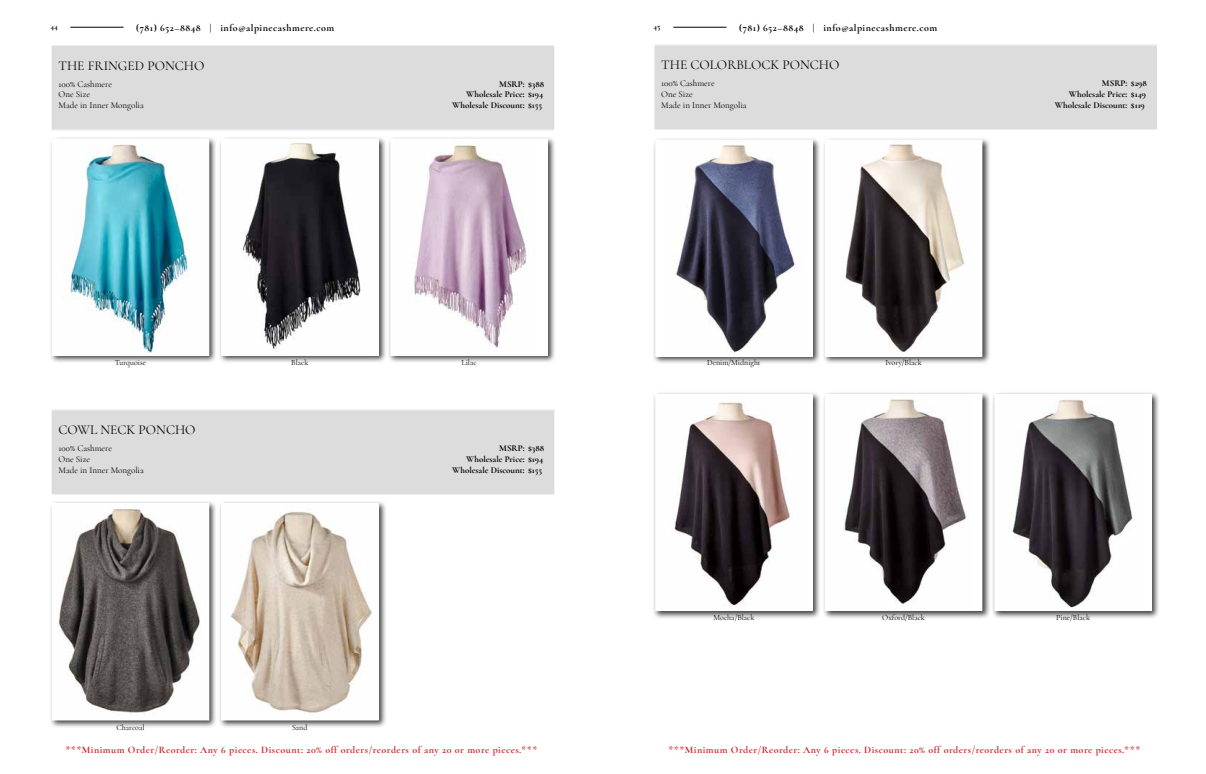
<style>
.page{position:relative;width:1206px;height:774px;background:#fff}
.page>*{position:absolute;margin:0;border:0;box-sizing:border-box;transform-origin:0 0}
.t1{font:13.5px "Cormorant";color:#000}
.t2{font:700 10px "Cormorant";letter-spacing:.05em;color:#d2232a}
.t3{font:700 10px "Cormorant";letter-spacing:.05em;color:#000}
.t4{font:700 9px/10.8px "Cormorant";color:#000;text-align:right}
.t5{font:9px/10.8px "Cormorant";color:#000}
.t6{font:8px "Cormorant";color:#000}
.t7{font:700 8px "Cormorant";color:#000}
</style>
<div class="page">
<hr style="left:70px;top:27px;width:54px;height:1px;background:#000">
<hr style="left:673px;top:27px;width:54px;height:1px;background:#000">
<div style="left:652px;top:391px;width:169px;height:228px;background:#000;opacity:.75"></div>
<div style="left:656px;top:394px;width:156px;height:216px;background:#fff"></div>
<img style="left:674px;top:402px;width:117px;height:204px">
<div style="left:822px;top:391px;width:168px;height:228px;background:#000;opacity:.75"></div>
<div style="left:825px;top:394px;width:157px;height:216px;background:#fff"></div>
<img style="left:844px;top:398px;width:122px;height:207px">
<div style="left:992px;top:391px;width:168px;height:228px;background:#000;opacity:.75"></div>
<div style="left:995px;top:394px;width:156px;height:216px;background:#fff"></div>
<img style="left:1009px;top:399px;width:124px;height:209px">
<div style="left:994px;top:394px;width:158px;height:217px;border:1px solid #fff"></div>
<div style="left:652px;top:137px;width:169px;height:228px;background:#000;opacity:.75"></div>
<div style="left:656px;top:140px;width:156px;height:216px;background:#fff"></div>
<img style="left:676px;top:144px;width:119px;height:209px">
<div style="left:822px;top:137px;width:168px;height:228px;background:#000;opacity:.75"></div>
<div style="left:825px;top:140px;width:157px;height:216px;background:#fff"></div>
<img style="left:842px;top:144px;width:123px;height:208px">
<div style="left:654px;top:45px;width:504px;height:85px;background:#dcdcdc"></div>
<div style="left:653px;top:44px;width:505px;height:87px;border:1px solid #fff"></div>
<div style="left:49px;top:136px;width:168px;height:228px;background:#000;opacity:.75"></div>
<img style="left:54px;top:141px;width:153px;height:213px">
<div style="left:218px;top:136px;width:169px;height:228px;background:#000;opacity:.75"></div>
<img style="left:223px;top:141px;width:154px;height:213px">
<div style="left:388px;top:136px;width:168px;height:228px;background:#000;opacity:.75"></div>
<div style="left:391px;top:139px;width:156px;height:216px;background:#fff"></div>
<img style="left:414px;top:142px;width:113px;height:206px">
<div style="left:390px;top:139px;width:158px;height:217px;border:1px solid #fff"></div>
<div style="left:49px;top:501px;width:168px;height:228px;background:#000;opacity:.75"></div>
<img style="left:54px;top:505px;width:153px;height:213px">
<div style="left:218px;top:501px;width:169px;height:228px;background:#000;opacity:.75"></div>
<img style="left:223px;top:505px;width:154px;height:213px">
<div style="left:51px;top:45px;width:504px;height:85px;background:#dcdcdc"></div>
<div style="left:51px;top:45px;width:504px;height:86px;border:1px solid #fff"></div>
<div style="left:51px;top:410px;width:504px;height:85px;background:#dcdcdc"></div>
<div style="left:51px;top:409px;width:504px;height:86px;border:1px solid #fff"></div>
<p class="t7" style="left:50px;top:21px;width:9px">44</p>
<p class="t3" style="left:136px;top:21px;width:200px">(781) 652–8848 | info@alpinecashmere.com</p>
<p class="t7" style="left:653px;top:21px;width:8px">45</p>
<p class="t3" style="left:739px;top:21px;width:200px">(781) 652–8848 | info@alpinecashmere.com</p>
<h1 class="t1" style="left:59px;top:57px;width:147px">THE FRINGED PONCHO</h1>
<p class="t5" style="left:59px;top:78px;width:87px">100% Cashmere<br>One Size<br>Made in Inner Mongolia</p>
<p class="t4" style="left:452px;top:78px;width:94px">MSRP: $388<br>Wholesale Price: $194<br>Wholesale Discount: $155</p>
<p class="t6" style="left:115px;top:357px;width:33px">Turquoise</p>
<p class="t6" style="left:291px;top:357px;width:19px">Black</p>
<p class="t6" style="left:462px;top:357px;width:17px">Lilac</p>
<h1 class="t1" style="left:59px;top:422px;width:139px">COWL NECK PONCHO</h1>
<p class="t5" style="left:59px;top:443px;width:87px">100% Cashmere<br>One Size<br>Made in Inner Mongolia</p>
<p class="t4" style="left:452px;top:443px;width:94px">MSRP: $388<br>Wholesale Price: $194<br>Wholesale Discount: $155</p>
<p class="t6" style="left:116px;top:722px;width:29px">Charcoal</p>
<p class="t6" style="left:292px;top:722px;width:17px">Sand</p>
<h1 class="t1" style="left:661px;top:57px;width:180px">THE COLORBLOCK PONCHO</h1>
<p class="t5" style="left:661px;top:78px;width:87px">100% Cashmere<br>One Size<br>Made in Inner Mongolia</p>
<p class="t4" style="left:1055px;top:78px;width:93px">MSRP: $298<br>Wholesale Price: $149<br>Wholesale Discount: $119</p>
<p class="t6" style="left:707px;top:358px;width:55px">Denim/Midnight</p>
<p class="t6" style="left:886px;top:358px;width:38px">Ivory/Black</p>
<p class="t6" style="left:714px;top:612px;width:42px">Mocha/Black</p>
<p class="t6" style="left:882px;top:612px;width:44px">Oxford/Black</p>
<p class="t6" style="left:1056px;top:612px;width:35px">Pine/Black</p>
<p class="t2" style="left:66px;top:744px;width:473px">***Minimum Order/Reorder: Any 6 pieces. Discount: 20% off orders/reorders of any 20 or more pieces.***</p>
<p class="t2" style="left:669px;top:744px;width:473px">***Minimum Order/Reorder: Any 6 pieces. Discount: 20% off orders/reorders of any 20 or more pieces.***</p>
</div>
